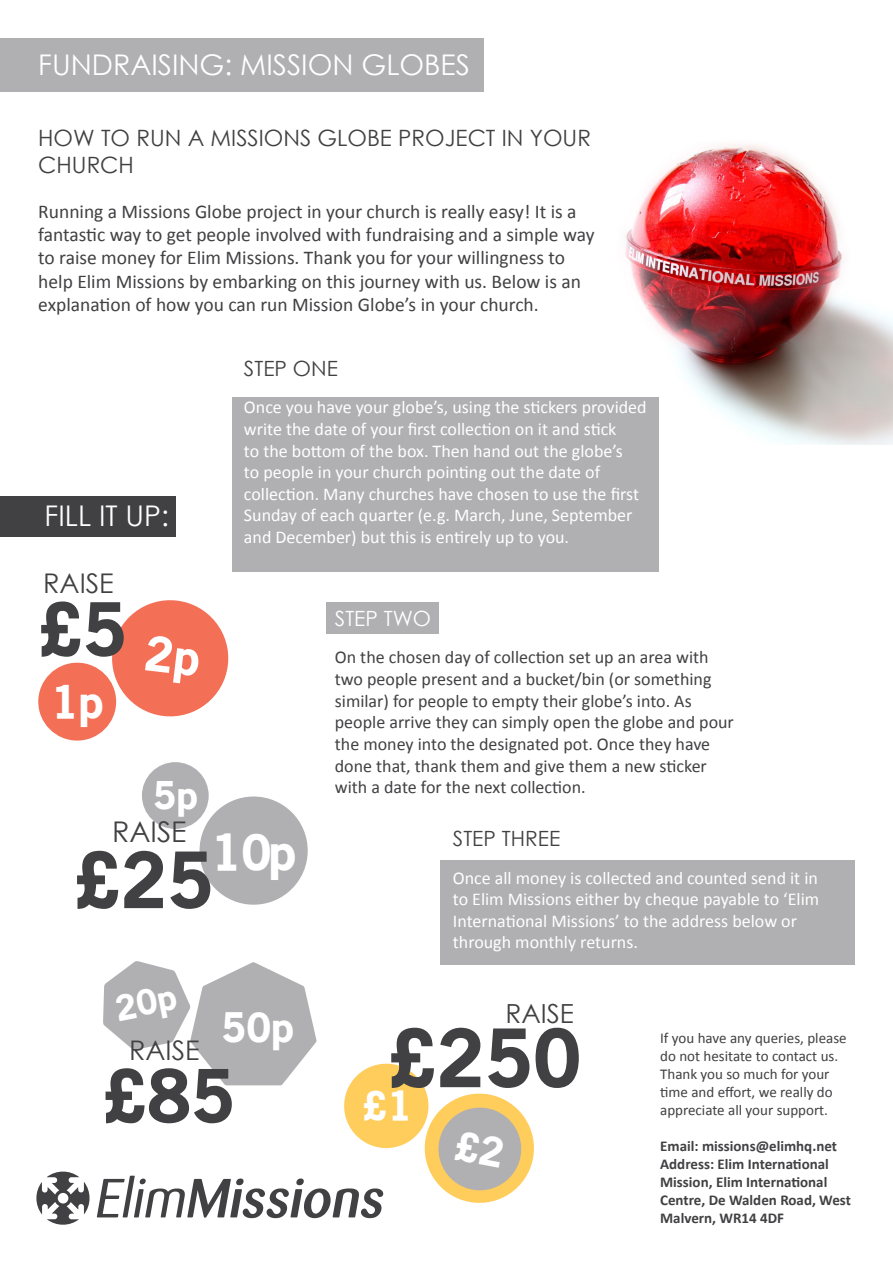
<style>
.page{position:relative;width:893px;height:1263px;background:#fff}
.page>*{position:absolute;margin:0;border:0;box-sizing:border-box;transform-origin:0 0}
.t1{font:900 78.9px "Old Sans";color:#414042}
.t2{font:900 76.05px "Old Sans";color:#414042}
.t3{font:900 72.3px "Old Sans";color:#414042}
.t4{font:900 72px "Old Sans";color:#414042}
.t5{font:900 49.35px "Old Sans";color:#fff}
.t6{font:900 44.7px "Old Sans";color:#fff}
.t7{font:900 40.65px "Old Sans";color:#fff}
.t8{font:900 40.05px "Old Sans";color:#fff}
.t9{font:900 38.1px "Old Sans";color:#fff}
.t10{font:28.5px "Century Gothic";color:#fff}
.t11{font:28.5px "Century Gothic";color:#414042}
.t12{font:27.15px "Century Gothic";color:#414042}
.t13{font:27px "Century Gothic";color:#414042}
.t14{font:26.25px "Century Gothic";color:#414042}
.t15{font:22.5px/27px "Century Gothic";color:#414042}
.t16{font:21px "Century Gothic";color:#414042}
.t17{font:21px "Century Gothic";color:#fff}
.t18{font:19.5px/23.4px "Calibri";color:#414042}
.t19{font:18px/21.6px "Calibri";color:#fff}
.t20{font:18px/21.6px "Calibri";color:#414042}
.t21{font:15px/18px "Calibri";color:#414042}
.t22{font:700 15px/18px "Calibri";color:#414042}
</style>
<div class="page">
<img style="left:625px;top:145px;width:268px;height:300px">
<div style="left:0;top:38px;width:483px;height:53px;background:#b0b0b2"></div>
<div style="left:232px;top:397px;width:427px;height:175px;background:#b0b0b2"></div>
<div style="left:326px;top:602px;width:113px;height:32px;background:#b0b0b2"></div>
<div style="left:441px;top:860px;width:414px;height:104px;background:#b0b0b2"></div>
<div style="left:38px;top:663px;width:78px;height:77px;background:#f37057;border-radius:50%"></div>
<div style="left:142px;top:762px;width:67px;height:67px;background:#b0b0b2;border-radius:50%"></div>
<div style="left:200px;top:796px;width:108px;height:109px;background:#b0b0b2;border-radius:50%"></div>
<div style="left:344px;top:1064px;width:84px;height:84px;background:#ffcd5b;border-radius:50%"></div>
<div style="left:0;top:496px;width:176px;height:41px;background:#414042"></div>
<svg style="left:97px;top:1176px;width:286px;height:42px"></svg>
<svg style="left:36px;top:1171px;width:54px;height:54px"></svg>
<svg style="left:109px;top:600px;width:120px;height:120px"></svg>
<svg style="left:103px;top:961px;width:214px;height:125px"></svg>
<svg style="left:420px;top:1089px;width:114px;height:114px"></svg>
<h3 class="t10" style="left:38px;top:44px;width:433px">FUNDRAISING: MISSION GLOBES</h3>
<p class="t15" style="left:38px;top:124px;width:554px">HOW TO RUN A MISSIONS GLOBE PROJECT IN YOUR<br>CHURCH</p>
<p class="t18" style="left:38px;top:199px;width:558px">Running a Missions Globe project in your church is really easy! It is a fantastic way to get people involved with fundraising and a simple way to raise money for Elim Missions. Thank you for your willingness to help Elim Missions by embarking on this journey with us. Below is an explanation of how you can run Mission Globe’s in your church.</p>
<h3 class="t10" style="left:45px;top:496px;width:126px">FILL IT UP:</h3>
<p class="t16" style="left:244px;top:354px;width:95px">STEP ONE</p>
<p class="t19" style="left:244px;top:397px;width:404px">Once you have your globe’s, using the stickers provided write the date of your first collection on it and stick<br>to the bottom of the box. Then hand out the globe’s<br>to people in your church pointing out the date of collection. Many churches have chosen to use the first Sunday of each quarter (e.g. March, June, September and December) but this is entirely up to you.</p>
<h3 class="t12" style="left:43px;top:565px;width:72px">RAISE</h3>
<h3 class="t3" style="left:39px;top:584px;width:90px">£5</h3>
<h3 class="t6" style="left:51px;top:673px;width:54px">1p</h3>
<h3 class="t9" style="left:153px;top:772px;width:46px">5p</h3>
<h3 class="t11" style="left:112px;top:812px;width:76px">RAISE</h3>
<h2 class="t2" style="left:74px;top:832px;width:141px">£25</h2>
<h3 class="t5" style="left:211px;top:821px;width:86px">10p</h3>
<h3 class="t7" style="left:222px;top:1001px;width:74px">50p</h3>
<h3 class="t13" style="left:129px;top:1031px;width:72px">RAISE</h3>
<h3 class="t4" style="left:103px;top:1051px;width:134px">£85</h3>
<p class="t17" style="left:335px;top:604px;width:98px">STEP TWO</p>
<p class="t20" style="left:335px;top:647px;width:401px">On the chosen day of collection set up an area with two people present and a bucket/bin (or something similar) for people to empty their globe’s into. As people arrive they can simply open the globe and pour the money into the designated pot. Once they have done that, thank them and give them a new sticker with a date for the next collection.</p>
<p class="t16" style="left:453px;top:824px;width:109px">STEP THREE</p>
<p class="t19" style="left:453px;top:867px;width:368px">Once all money is collected and counted send it in to Elim Missions either by cheque payable to ‘Elim International Missions’ to the address below or through monthly returns.</p>
<h3 class="t14" style="left:505px;top:995px;width:70px">RAISE</h3>
<h1 class="t1" style="left:388px;top:1008px;width:194px">£250</h1>
<h3 class="t8" style="left:363px;top:1080px;width:50px">£1</h3>
<p class="t21" style="left:660px;top:1029px;width:188px">If you have any queries, please do not hesitate to contact us.<br>Thank you so much for your time and effort, we really do appreciate all your support.</p>
<p class="t22" style="left:660px;top:1137px;width:192px">Email: missions@elimhq.net<br>Address: Elim International<br>Mission, Elim International<br>Centre, De Walden Road, West<br>Malvern, WR14 4DF</p>
</div>
